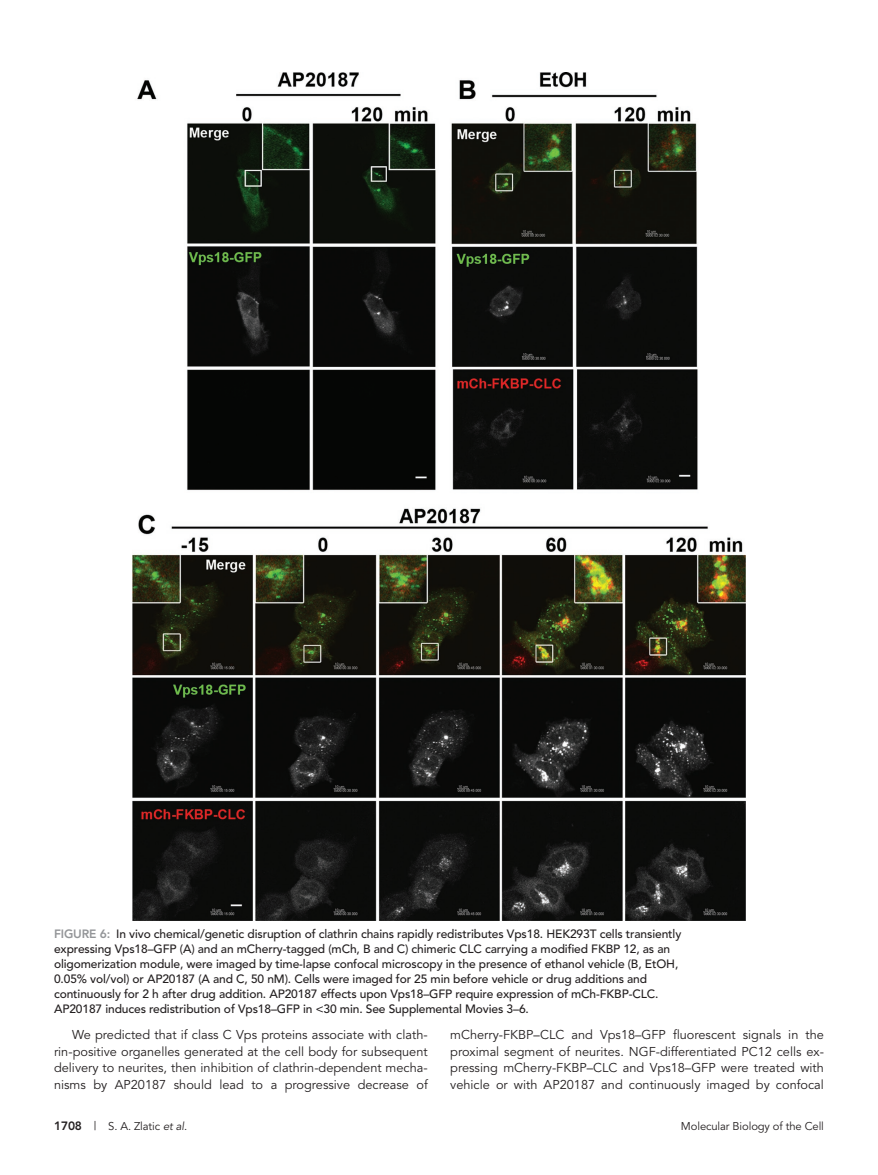
<style>
.page{position:relative;width:878px;height:1175px;background:#fff}
.page>*{position:absolute;margin:0;border:0;box-sizing:border-box;transform-origin:0 0}
.Body_Text_next_aveni{font:12.75px/16.5px "Avenir";color:#231f20;text-align:justify}
.Figure_caption_35_5p{font:500 12px/15px "Avenir";letter-spacing:-.01em;color:#231f20}
.t1{font:11.25px "Avenir";letter-spacing:-.01em;color:#231f20}
.s1{font-weight:800;color:#939598}
.s2{font-weight:800;font-size:12px}
.s3{font-size:12px}
.s4{font-style:italic}
</style>
<div class="page">
<img style="left:133px;top:72px;width:612px;height:848px">
<p class="Figure_caption_35_5p" style="left:54px;top:926px;width:628px"><span class="s1">FIGURE 6:</span> In vivo chemical/genetic disruption of clathrin chains rapidly redistributes Vps18. HEK293T cells transiently expressing Vps18–GFP (A) and an mCherry-tagged (mCh, B and C) chimeric CLC carrying a modified FKBP 12, as an oligomerization module, were imaged by time-lapse confocal microscopy in the presence of ethanol vehicle (B, EtOH, 0.05% vol/vol) or AP20187 (A and C, 50 nM). Cells were imaged for 25 min before vehicle or drug additions and continuously for 2 h after drug addition. AP20187 effects upon Vps18–GFP require expression of mCh-FKBP-CLC.<br>AP20187 induces redistribution of Vps18–GFP in &lt;30 min. See Supplemental Movies 3–6.</p>
<p class="Body_Text_next_aveni" style="left:54px;top:1027px;width:375px;text-indent:18px">We predicted that if class C Vps proteins associate with clath&shy;rin-positive organelles generated at the cell body for subsequent delivery to neurites, then inhibition of clathrin-dependent mecha&shy;nisms by AP20187 should lead to a progressive decrease of</p>
<p class="Body_Text_next_aveni" style="left:450px;top:1027px;width:375px">mCherry-FKBP–CLC and Vps18–GFP fluorescent signals in the proximal segment of neurites. NGF-differentiated PC12 cells ex&shy;pressing mCherry-FKBP–CLC and Vps18–GFP were treated with vehicle or with AP20187 and continuously imaged by confocal</p>
<p class="t1" style="left:54px;top:1119px;width:135px"><span class="s2">1708</span> <span class="s3">|</span> S. A. Zlatic <span class="s4">et al</span>.</p>
<p class="t1" style="left:681px;top:1119px;width:144px">Molecular Biology of the Cell</p>
</div>
